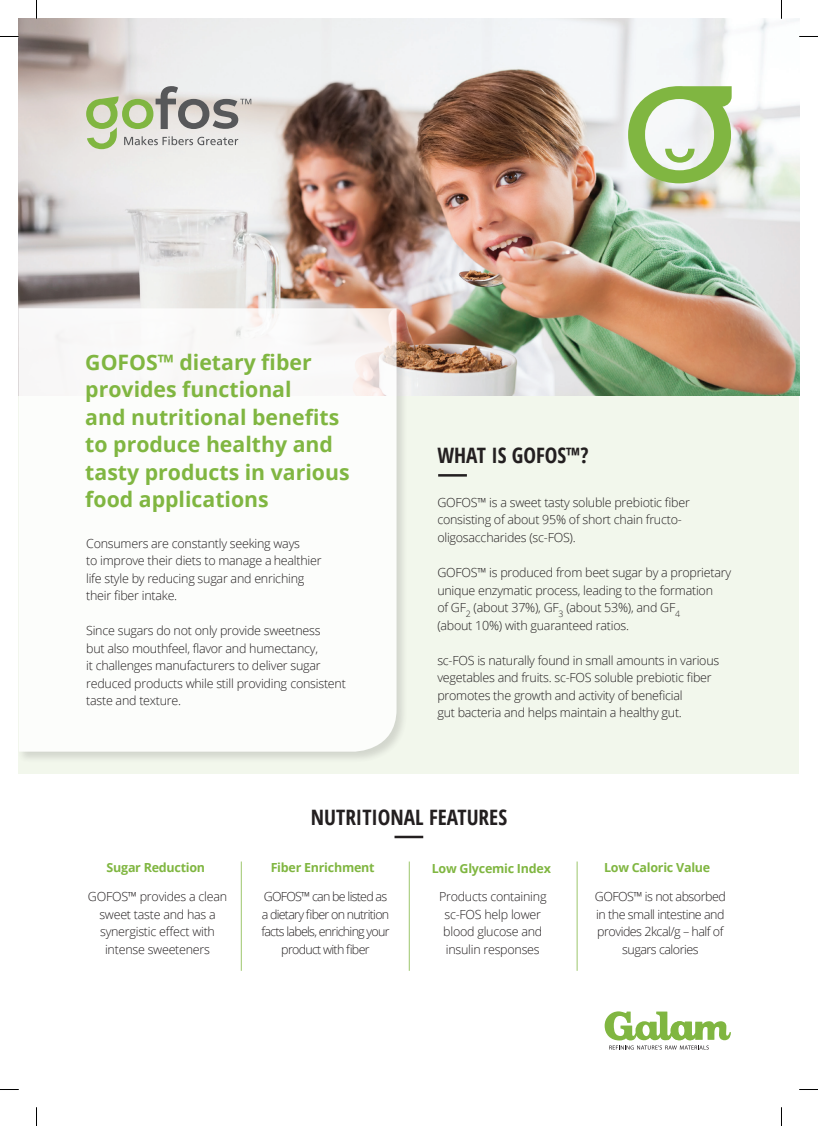
<style>
.page{position:relative;width:818px;height:1126px;background:#fff}
.page>*{position:absolute;margin:0;border:0;box-sizing:border-box;transform-origin:0 0}
.t1{font:700 21.25px/27.5px "Open Sans";color:#80b641}
.t2{font:700 21.25px "Open Sans Condensed";color:#231f20}
.t3{font:300 12.5px/17.5px "Open Sans";letter-spacing:-.02em;color:#231f20}
.t4{font:300 12.5px/17.5px "Open Sans";letter-spacing:-.06em;color:#231f20;text-align:center}
.t5{font:300 12.5px/17.5px "Open Sans";letter-spacing:-.04em;color:#231f20;text-align:center}
.t6{font:700 12.5px "Open Sans";letter-spacing:-.02em;color:#80b641}
.t7{font:300 8.75px "Open Sans";color:#231f20}
</style>
<div class="page">
<div style="left:19px;top:395px;width:779px;height:378px;background:#f2f7ec"></div>
<img style="left:19px;top:19px;width:779px;height:376px">
<svg style="left:604px;top:1011px;width:126px;height:38px"></svg>
<hr style="left:438px;top:474px;width:28px;height:2px;background:#231f20">
<svg style="left:627px;top:86px;width:104px;height:97px"></svg>
<div style="left:19px;top:306px;width:389px;height:457px;background:#231f20;opacity:.19"></div>
<div style="left:19px;top:308px;width:377px;height:443px;background:#fcfdfb"></div>
<svg style="left:86px;top:86px;width:165px;height:63px;background:#c3c7b7"></svg>
<hr style="left:394px;top:835px;width:29px;height:3px;background:#231f20">
<hr style="left:240px;top:861px;width:2px;height:109px;background:#80b641">
<hr style="left:408px;top:861px;width:1px;height:109px;background:#80b641">
<hr style="left:576px;top:861px;width:1px;height:109px;background:#80b641">
<svg style="left:0;top:36px;width:19px;height:1px"></svg>
<svg style="left:799px;top:36px;width:18px;height:1px"></svg>
<svg style="left:0;top:1089px;width:19px;height:1px"></svg>
<svg style="left:799px;top:1089px;width:18px;height:1px"></svg>
<svg style="left:36px;top:0;width:1px;height:19px"></svg>
<svg style="left:36px;top:1107px;width:1px;height:18px"></svg>
<h1 class="t1" style="left:85px;top:347px;width:266px">GOFOS™ dietary fiber provides functional<br>and nutritional benefits to produce healthy and tasty products in various food applications</h1>
<p class="t3" style="left:86px;top:534px;width:237px">Consumers are constantly seeking ways<br>to improve their diets to manage a healthier life style by reducing sugar and enriching their fiber intake.</p>
<p class="t3" style="left:86px;top:621px;width:261px">Since sugars do not only provide sweetness<br>but also mouthfeel, flavor and humectancy,<br>it challenges manufacturers to deliver sugar reduced products while still providing consistent taste and texture.</p>
<h1 class="t2" style="left:437px;top:440px;width:152px">WHAT IS GOFOSTM?</h1>
<p class="t3" style="left:437px;top:493px;width:254px">GOFOS™ is a sweet tasty soluble prebiotic fiber</p>
<p class="t3" style="left:437px;top:528px;width:140px">oligosaccharides (sc-FOS .(</p>
<p class="t3" style="left:437px;top:511px;width:246px">consisting of about 95% of short chain fructo-</p>
<p class="t3" style="left:437px;top:563px;width:295px">GOFOS™ is produced from beet sugar by a proprietary unique enzymatic process, leading to the formation</p>
<p class="t7" style="left:465px;top:607px;width:6px">2</p>
<p class="t3" style="left:437px;top:598px;width:30px">of GF</p>
<p class="t3" style="left:437px;top:598px;width:239px;text-indent:129px">(about 53% ,) and GF (about 10%) with guaranteed ratios.</p>
<p class="t3" style="left:437px;top:651px;width:283px">sc-FOS is naturally found in small amounts in various vegetables and fruits. sc-FOS soluble prebiotic fiber promotes the growth and activity of beneficial<br>gut bacteria and helps maintain a healthy gut.</p>
<p class="t3" style="left:473px;top:598px;width:87px">(about 37% ,) GF</p>
<p class="t7" style="left:674px;top:607px;width:6px">4</p>
<p class="t7" style="left:558px;top:607px;width:6px">3</p>
<p class="t6" style="left:106px;top:858px;width:100px">Sugar Reduction</p>
<h1 class="t2" style="left:311px;top:802px;width:198px">NUTRITIONAL FEATURES</h1>
<p class="t6" style="left:270px;top:858px;width:105px">Fiber Enrichment</p>
<p class="t6" style="left:431px;top:859px;width:120px">Low Glycemic Index</p>
<p class="t6" style="left:603px;top:858px;width:108px">Low Caloric Value</p>
<p class="t3" style="left:88px;top:887px;width:141px;text-align:center">GOFOS™ provides a clean sweet taste and has a synergistic effect with intense sweeteners</p>
<p class="t4" style="left:261px;top:887px;width:130px">GOFOS™ can be listed as a dietary fiber on nutrition facts labels, enriching your product with fiber</p>
<p class="t3" style="left:439px;top:887px;width:109px;text-align:center">Products containing sc-FOS help lower blood glucose and insulin responses</p>
<p class="t5" style="left:594px;top:887px;width:132px">GOFOS™ is not absorbed in the small intestine and provides 2kcal g/ – half of sugars calories</p>
</div>
